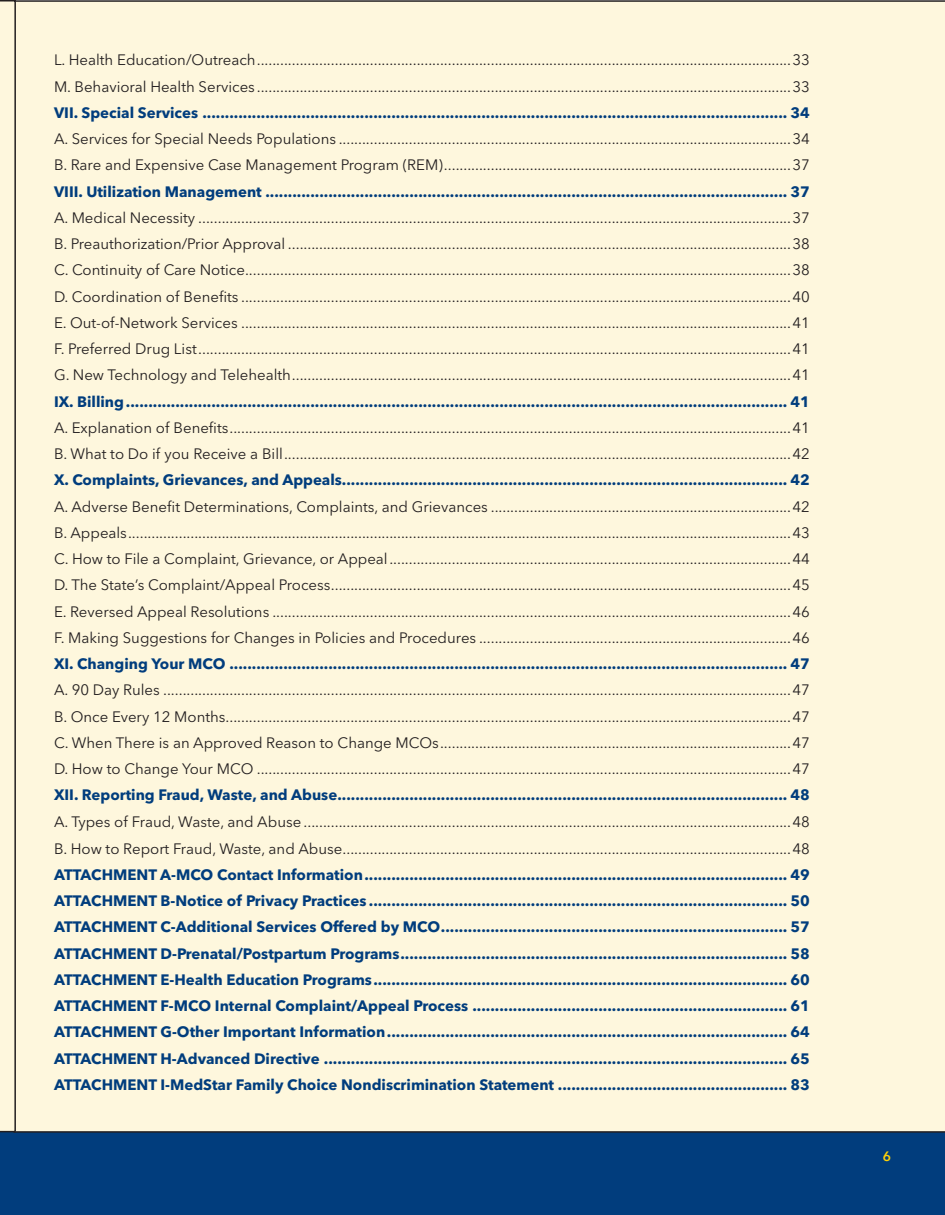
<style>
.page{position:relative;width:945px;height:1215px;background:#fff}
.page>*{position:absolute;margin:0;border:0;box-sizing:border-box;transform-origin:0 0}
.bodsubly{font:15px "Avenir Next LT Pro";color:#231f20}
.bodsubly-2{font:700 15px "Avenir Next LT Pro";color:#013d7d}
.t1{font:600 13.5px "Avenir Next LT Pro";color:#fed105}
</style>
<div class="page">
<div style="left:0;top:1132px;width:945px;height:83px;background:#013d7d"></div>
<div style="left:14px;top:0;width:931px;height:1133px;background:#fef7dd"></div>
<div style="left:0;top:0;width:16px;height:1132px;background:#fef7dd"></div>
<p class="bodsubly" style="left:54px;top:51px;width:758px">L. Health Education/Outreach.........................................................................................................................................33</p>
<p class="bodsubly" style="left:54px;top:77px;width:758px">M. Behavioral Health Services .........................................................................................................................................33</p>
<p class="bodsubly-2" style="left:54px;top:103px;width:758px">VII. Special Services .................................................................................................................................. 34</p>
<p class="bodsubly" style="left:54px;top:130px;width:758px">A. Services for Special Needs Populations ....................................................................................................................34</p>
<p class="bodsubly" style="left:54px;top:156px;width:758px">B. Rare and Expensive Case Management Program (REM).........................................................................................37</p>
<p class="bodsubly-2" style="left:54px;top:182px;width:758px">VIII. Utilization Management .................................................................................................................... 37</p>
<p class="bodsubly" style="left:54px;top:209px;width:758px">A. Medical Necessity ........................................................................................................................................................37</p>
<p class="bodsubly" style="left:54px;top:235px;width:758px">B. Preauthorization/Prior Approval .................................................................................................................................38</p>
<p class="bodsubly" style="left:54px;top:261px;width:758px">C. Continuity of Care Notice............................................................................................................................................38</p>
<p class="bodsubly" style="left:54px;top:287px;width:758px">D. Coordination of Benefits .............................................................................................................................................40</p>
<p class="bodsubly" style="left:54px;top:314px;width:758px">E. Out-of-Network Services .............................................................................................................................................41</p>
<p class="bodsubly" style="left:54px;top:340px;width:758px">F. Preferred Drug List........................................................................................................................................................41</p>
<p class="bodsubly" style="left:54px;top:366px;width:758px">G. New Technology and Telehealth................................................................................................................................41</p>
<p class="bodsubly-2" style="left:54px;top:392px;width:758px">IX. Billing................................................................................................................................................... 41</p>
<p class="bodsubly" style="left:54px;top:419px;width:758px">A. Explanation of Benefits................................................................................................................................................41</p>
<p class="bodsubly" style="left:54px;top:445px;width:758px">B. What to Do if you Receive a Bill..................................................................................................................................42</p>
<p class="bodsubly-2" style="left:54px;top:471px;width:758px">X. Complaints, Grievances, and Appeals................................................................................................... 42</p>
<p class="bodsubly" style="left:54px;top:497px;width:758px">A. Adverse Benefit Determinations, Complaints, and Grievances .............................................................................42</p>
<p class="bodsubly" style="left:54px;top:524px;width:758px">B. Appeals..........................................................................................................................................................................43</p>
<p class="bodsubly" style="left:54px;top:550px;width:758px">C. How to File a Complaint, Grievance, or Appeal.......................................................................................................44</p>
<p class="bodsubly" style="left:54px;top:576px;width:758px">D. The State’s Complaint/Appeal Process......................................................................................................................45</p>
<p class="bodsubly" style="left:54px;top:602px;width:758px">E. Reversed Appeal Resolutions .....................................................................................................................................46</p>
<p class="bodsubly" style="left:54px;top:629px;width:758px">F. Making Suggestions for Changes in Policies and Procedures ................................................................................46</p>
<p class="bodsubly-2" style="left:54px;top:655px;width:758px">XI. Changing Your MCO ............................................................................................................................ 47</p>
<p class="bodsubly" style="left:54px;top:681px;width:758px">A. 90 Day Rules .................................................................................................................................................................47</p>
<p class="bodsubly" style="left:54px;top:707px;width:758px">B. Once Every 12 Months.................................................................................................................................................47</p>
<p class="bodsubly" style="left:54px;top:734px;width:758px">C. When There is an Approved Reason to Change MCOs..........................................................................................47</p>
<p class="bodsubly" style="left:54px;top:760px;width:758px">D. How to Change Your MCO .........................................................................................................................................47</p>
<p class="bodsubly-2" style="left:54px;top:786px;width:758px">XII. Reporting Fraud, Waste, and Abuse.................................................................................................... 48</p>
<p class="bodsubly" style="left:54px;top:812px;width:758px">A. Types of Fraud, Waste, and Abuse .............................................................................................................................48</p>
<p class="bodsubly" style="left:54px;top:839px;width:758px">B. How to Report Fraud, Waste, and Abuse...................................................................................................................48</p>
<p class="bodsubly-2" style="left:54px;top:865px;width:758px">ATTACHMENT A-MCO Contact Information.............................................................................................. 49</p>
<p class="bodsubly-2" style="left:54px;top:892px;width:758px">ATTACHMENT B-Notice of Privacy Practices ............................................................................................. 50</p>
<p class="bodsubly-2" style="left:54px;top:918px;width:758px">ATTACHMENT C-Additional Services Offered by MCO............................................................................. 57</p>
<p class="bodsubly-2" style="left:54px;top:944px;width:758px">ATTACHMENT D-Prenatal/Postpartum Programs...................................................................................... 58</p>
<p class="bodsubly-2" style="left:54px;top:970px;width:758px">ATTACHMENT E-Health Education Programs............................................................................................ 60</p>
<p class="bodsubly-2" style="left:54px;top:997px;width:758px">ATTACHMENT F-MCO Internal Complaint/Appeal Process ...................................................................... 61</p>
<p class="bodsubly-2" style="left:54px;top:1023px;width:758px">ATTACHMENT G-Other Important Information......................................................................................... 64</p>
<p class="bodsubly-2" style="left:54px;top:1049px;width:758px">ATTACHMENT H-Advanced Directive ....................................................................................................... 65</p>
<p class="bodsubly-2" style="left:54px;top:1075px;width:758px">ATTACHMENT I-MedStar Family Choice Nondiscrimination Statement ................................................... 83</p>
<p class="t1" style="left:883px;top:1148px;width:10px">6</p>
</div>
